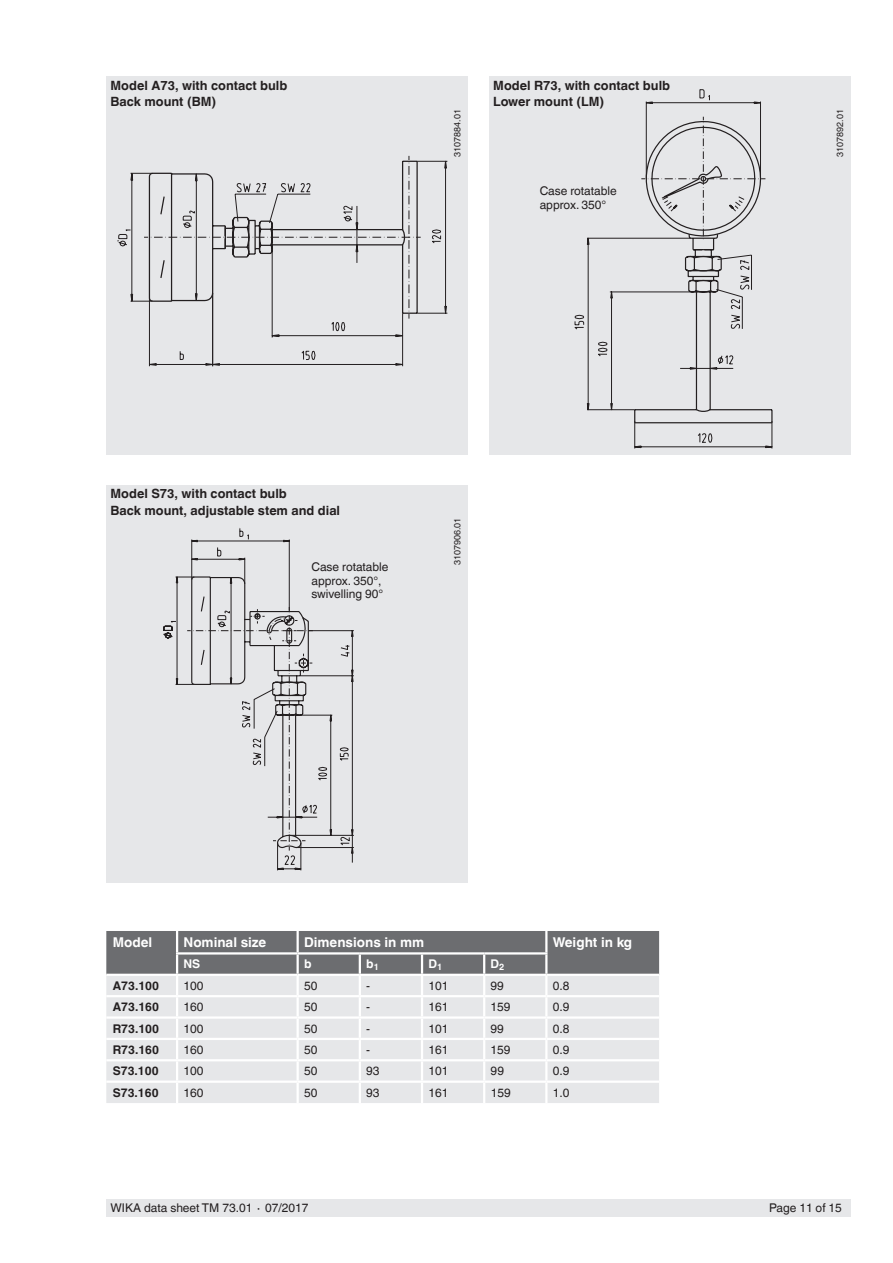
<style>
.page{position:relative;width:893px;height:1263px;background:#fff}
.page>*{position:absolute;margin:0;border:0;box-sizing:border-box;transform-origin:0 0}
.t1{font:700 13.5px "Helvetica World";color:#fff}
.t2{font:700 12.75px/16.5px "Helvetica World";color:#231f20}
.t3{font:12px/13.5px "Helvetica World";color:#231f20}
.t4{font:700 12px "Helvetica World";color:#231f20}
.t5{font:700 12px "Helvetica World";color:#fff}
.t6{font:9px "Helvetica World";color:#231f20}
</style>
<div class="page">
<div style="left:106px;top:1199px;width:744px;height:17px;background:#e6e7e9"></div>
<div style="left:489px;top:77px;width:361px;height:378px;background:#e6e7e9"></div>
<div style="left:106px;top:77px;width:362px;height:378px;background:#e6e7e9"></div>
<div style="left:106px;top:485px;width:362px;height:398px;background:#e6e7e9"></div>
<div style="left:106px;top:1083px;width:553px;height:20px;background:#e6e7e9"></div>
<svg style="left:106px;top:931px;width:553px;height:149px;background:#c6c7c9"></svg>
<hr style="left:176px;top:1083px;width:2px;height:20px;background:#fff">
<hr style="left:297px;top:1083px;width:2px;height:20px;background:#fff">
<hr style="left:359px;top:1083px;width:2px;height:20px;background:#fff">
<hr style="left:421px;top:1083px;width:2px;height:20px;background:#fff">
<hr style="left:483px;top:1083px;width:2px;height:20px;background:#fff">
<hr style="left:545px;top:1083px;width:2px;height:20px;background:#fff">
<hr style="left:177px;top:974px;width:121px;height:2px;background:#fff">
<hr style="left:298px;top:974px;width:62px;height:2px;background:#fff">
<hr style="left:360px;top:974px;width:62px;height:2px;background:#fff">
<hr style="left:422px;top:974px;width:62px;height:2px;background:#fff">
<hr style="left:484px;top:974px;width:62px;height:2px;background:#fff">
<hr style="left:546px;top:974px;width:113px;height:2px;background:#fff">
<hr style="left:176px;top:931px;width:2px;height:21px;background:#fff">
<hr style="left:176px;top:954px;width:2px;height:20px;background:#fff">
<hr style="left:106px;top:974px;width:71px;height:2px;background:#fff">
<svg style="left:148px;top:155px;width:294px;height:212px"></svg>
<svg style="left:117px;top:160px;width:301px;height:154px"></svg>
<svg style="left:574px;top:89px;width:131px;height:322px"></svg>
<svg style="left:633px;top:94px;width:140px;height:354px"></svg>
<svg style="left:170px;top:528px;width:184px;height:342px"></svg>
<p class="t2" style="left:111px;top:77px;width:178px">Model A73, with contact bulb<br>Back mount (BM)</p>
<p class="t2" style="left:493px;top:77px;width:178px">Model R73, with contact bulb<br>Lower mount (LM)</p>
<p class="t6" style="left:452px;top:157px;width:49px;rotate:-90deg">3107884.01</p>
<p class="t6" style="left:835px;top:157px;width:49px;rotate:-90deg">3107892.01</p>
<p class="t3" style="left:540px;top:184px;width:79px">Case rotatable approx. 350°</p>
<p class="t2" style="left:111px;top:486px;width:231px">Model S73, with contact bulb<br>Back mount, adjustable stem and dial</p>
<p class="t3" style="left:311px;top:560px;width:79px">Case rotatable approx. 350°, swivelling 90°</p>
<p class="t6" style="left:452px;top:565px;width:49px;rotate:-90deg">3107906.01</p>
<p class="t1" style="left:113px;top:934px;width:41px">Model</p>
<p class="t1" style="left:183px;top:934px;width:84px">Nominal size</p>
<p class="t1" style="left:304px;top:934px;width:122px">Dimensions in mm</p>
<p class="t1" style="left:553px;top:934px;width:81px">Weight in kg</p>
<p class="t5" style="left:183px;top:957px;width:18px">NS</p>
<p class="t5" style="left:304px;top:957px;width:9px">b</p>
<p class="t5" style="left:366px;top:957px;width:14px">b<sub>1</sub></p>
<p class="t5" style="left:428px;top:957px;width:15px">D<sub>1</sub></p>
<p class="t5" style="left:491px;top:957px;width:15px">D<sub>2</sub></p>
<p class="t4" style="left:113px;top:979px;width:48px">A73.100</p>
<p class="t3" style="left:183px;top:979px;width:22px">100</p>
<p class="t3" style="left:304px;top:979px;width:15px">50</p>
<p class="t3" style="left:366px;top:979px;width:5px">-</p>
<p class="t3" style="left:428px;top:979px;width:22px">101</p>
<p class="t3" style="left:491px;top:979px;width:15px">99</p>
<p class="t3" style="left:553px;top:979px;width:18px">0.8</p>
<p class="t4" style="left:113px;top:1000px;width:48px">A73.160</p>
<p class="t3" style="left:183px;top:1000px;width:22px">160</p>
<p class="t3" style="left:304px;top:1000px;width:15px">50</p>
<p class="t3" style="left:366px;top:1000px;width:5px">-</p>
<p class="t3" style="left:428px;top:1000px;width:22px">161</p>
<p class="t3" style="left:491px;top:1000px;width:22px">159</p>
<p class="t3" style="left:553px;top:1000px;width:18px">0.9</p>
<p class="t4" style="left:113px;top:1021px;width:48px">R73.100</p>
<p class="t3" style="left:183px;top:1022px;width:22px">100</p>
<p class="t3" style="left:304px;top:1022px;width:15px">50</p>
<p class="t3" style="left:366px;top:1022px;width:5px">-</p>
<p class="t3" style="left:428px;top:1022px;width:22px">101</p>
<p class="t3" style="left:491px;top:1022px;width:15px">99</p>
<p class="t3" style="left:553px;top:1022px;width:18px">0.8</p>
<p class="t4" style="left:113px;top:1043px;width:48px">R73.160</p>
<p class="t3" style="left:183px;top:1043px;width:22px">160</p>
<p class="t3" style="left:304px;top:1043px;width:15px">50</p>
<p class="t3" style="left:366px;top:1043px;width:5px">-</p>
<p class="t3" style="left:428px;top:1043px;width:22px">161</p>
<p class="t3" style="left:491px;top:1043px;width:22px">159</p>
<p class="t3" style="left:553px;top:1043px;width:18px">0.9</p>
<p class="t4" style="left:113px;top:1064px;width:47px">S73.100</p>
<p class="t3" style="left:184px;top:1064px;width:22px">100</p>
<p class="t3" style="left:304px;top:1064px;width:15px">50</p>
<p class="t3" style="left:366px;top:1064px;width:15px">93</p>
<p class="t3" style="left:428px;top:1064px;width:22px">101</p>
<p class="t3" style="left:491px;top:1064px;width:15px">99</p>
<p class="t3" style="left:553px;top:1064px;width:18px">0.9</p>
<p class="t4" style="left:113px;top:1085px;width:47px">S73.160</p>
<p class="t3" style="left:184px;top:1086px;width:22px">160</p>
<p class="t3" style="left:304px;top:1086px;width:15px">50</p>
<p class="t3" style="left:366px;top:1086px;width:15px">93</p>
<p class="t3" style="left:428px;top:1086px;width:22px">161</p>
<p class="t3" style="left:491px;top:1086px;width:22px">159</p>
<p class="t3" style="left:553px;top:1086px;width:18px">1.0</p>
<p class="t3" style="left:111px;top:1201px;width:200px">WIKA data sheet TM 73.01 ∙ 07/2017</p>
<p class="t3" style="left:769px;top:1201px;width:74px">Page 11 of 15</p>
</div>
